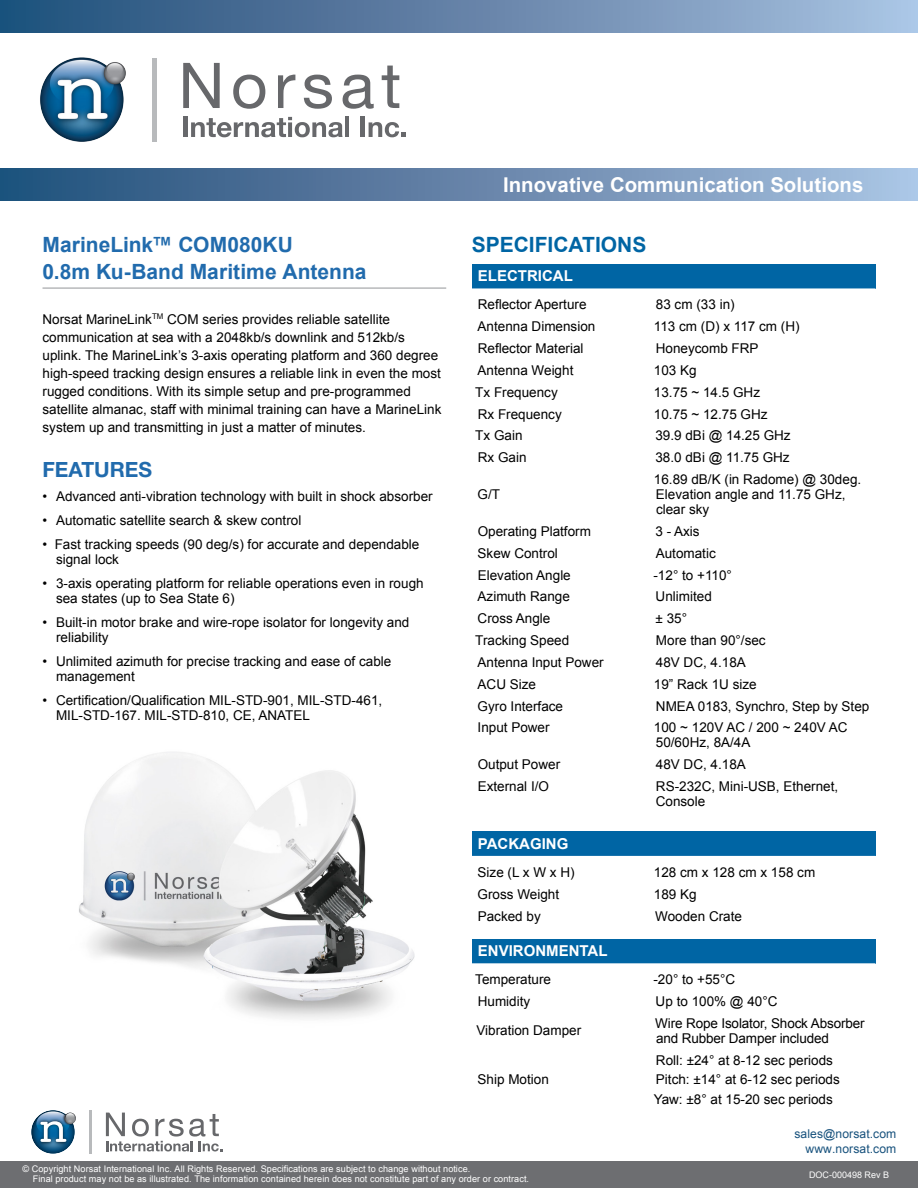
<style>
.page{position:relative;width:918px;height:1188px;background:#fff}
.page>*{position:absolute;margin:0;border:0;box-sizing:border-box;transform-origin:0 0}
.t1{font:700 21px/27px "Arial";color:#216bad}
.t2{font:700 21px "Arial";color:#0065a4}
.t3{font:700 21px "Helvetica Neue LT";color:#216bad}
.t4{font:700 20.4px "Arial";color:#fff}
.t5{font:700 15px "Arial";color:#fff}
.t6{font:13.5px/15px "Arial";color:#000}
.t7{font:12.15px/14.5px "Arial";letter-spacing:.005em;color:#18527d;text-align:right}
.t8{font:9.15px/9.8px "Arial";letter-spacing:.005em;color:#fff}
.t9{font:9px "Arial";color:#fff}
</style>
<div class="page">
<div style="left:0;top:1161px;width:918px;height:27px;background:#6d6e71"></div>
<svg style="left:106px;top:1113px;width:116px;height:38px"></svg>
<hr style="left:89px;top:1110px;width:3px;height:44px;background:#b8babc">
<svg style="left:31px;top:1110px;width:45px;height:44px"></svg>
<div style="left:0;top:0;width:918px;height:32px;background:linear-gradient(to right,#1e4b76,#aac0df)"></div>
<div style="left:0;top:169px;width:918px;height:32px;background:linear-gradient(to right,#204c77,#aac0df)"></div>
<svg style="left:183px;top:63px;width:37px;height:45px"></svg>
<svg style="left:233px;top:75px;width:32px;height:34px"></svg>
<svg style="left:278px;top:75px;width:17px;height:33px"></svg>
<svg style="left:304px;top:75px;width:28px;height:34px"></svg>
<svg style="left:343px;top:75px;width:31px;height:34px"></svg>
<svg style="left:382px;top:66px;width:17px;height:42px"></svg>
<div style="left:183px;top:117px;width:5px;height:20px;background:#67686b"></div>
<svg style="left:191px;top:117px;width:152px;height:20px"></svg>
<hr style="left:345px;top:117px;width:4px;height:20px;background:#67686b">
<hr style="left:361px;top:117px;width:4px;height:20px;background:#67686b">
<svg style="left:369px;top:122px;width:37px;height:15px"></svg>
<div style="left:152px;top:58px;width:5px;height:84px;background:#b8babc"></div>
<img style="left:40px;top:57px;width:86px;height:85px">
<hr style="left:43px;top:288px;width:403px;height:1px;background:#939598">
<img style="left:79px;top:752px;width:336px;height:267px">
<div style="left:472px;top:264px;width:403px;height:24px;background:#0065a4"></div>
<div style="left:472px;top:832px;width:403px;height:24px;background:#0065a4"></div>
<div style="left:472px;top:939px;width:403px;height:24px;background:#0065a4"></div>
<svg style="left:472px;top:963px;width:403px;height:1px"></svg>
<h1 class="t1" style="left:43px;top:231px;width:325px">MarineLink™ COM080KU<br>0.8m Ku-Band Maritime Antenna</h1>
<p class="t6" style="left:43px;top:310px;width:400px;line-height:18px">Norsat MarineLink<sup>TM</sup> COM series provides reliable satellite communication at sea with a 2048kb/s downlink and 512kb/s uplink. The MarineLink’s 3-axis operating platform and 360 degree high-speed tracking design ensures a reliable link in even the most rugged conditions. With its simple setup and pre-programmed satellite almanac, staff with minimal training can have a MarineLink system up and transmitting in just a matter of minutes.</p>
<h1 class="t3" style="left:43px;top:456px;width:111px">FEATURES</h1>
<p class="t6" style="left:43px;top:489px;width:392px">• Advanced anti-vibration technology with built in shock absorber</p>
<p class="t6" style="left:43px;top:513px;width:260px">• Automatic satellite search &amp; skew control</p>
<p class="t6" style="left:56px;top:537px;width:365px;text-indent:-14px">• Fast tracking speeds (90 deg/s) for accurate and dependable signal lock</p>
<p class="t6" style="left:56px;top:576px;width:369px;text-indent:-14px">• 3-axis operating platform for reliable operations even in rough sea states (up to Sea State 6)</p>
<p class="t6" style="left:56px;top:615px;width:355px;text-indent:-14px">• Built-in motor brake and wire-rope isolator for longevity and reliability</p>
<p class="t6" style="left:56px;top:654px;width:337px;text-indent:-14px">• Unlimited azimuth for precise tracking and ease of cable management</p>
<p class="t6" style="left:56px;top:693px;width:328px;text-indent:-14px">• Certification/Qualification MIL-STD-901, MIL-STD-461,<br>MIL-STD-167. MIL-STD-810, CE, ANATEL</p>
<h2 class="t4" style="left:503px;top:171px;width:362px">Innovative Communication Solutions</h2>
<h1 class="t2" style="left:472px;top:231px;width:176px">SPECIFICATIONS</h1>
<p class="t5" style="left:478px;top:266px;width:96px">ELECTRICAL</p>
<p class="t6" style="left:478px;top:297px;width:110px">Reflector Aperture</p>
<p class="t6" style="left:656px;top:297px;width:80px">83 cm (33 in)</p>
<p class="t6" style="left:478px;top:319px;width:119px">Antenna Dimension</p>
<p class="t6" style="left:654px;top:319px;width:147px">113 cm (D) x 117 cm (H)</p>
<p class="t6" style="left:478px;top:341px;width:107px">Reflector Material</p>
<p class="t6" style="left:656px;top:341px;width:104px">Honeycomb FRP</p>
<p class="t6" style="left:478px;top:363px;width:97px">Antenna Weight</p>
<p class="t6" style="left:654px;top:363px;width:44px">103 Kg</p>
<p class="t6" style="left:475px;top:385px;width:84px">Tx Frequency</p>
<p class="t6" style="left:654px;top:385px;width:108px">13.75 ~ 14.5 GHz</p>
<p class="t6" style="left:478px;top:407px;width:86px">Rx Frequency</p>
<p class="t6" style="left:654px;top:407px;width:115px">10.75 ~ 12.75 GHz</p>
<p class="t6" style="left:475px;top:428px;width:49px">Tx Gain</p>
<p class="t6" style="left:655px;top:428px;width:137px">39.9 dBi @ 14.25 GHz</p>
<p class="t6" style="left:478px;top:450px;width:50px">Rx Gain</p>
<p class="t6" style="left:655px;top:450px;width:136px">38.0 dBi @ 11.75 GHz</p>
<p class="t6" style="left:478px;top:487px;width:24px">G/T</p>
<p class="t6" style="left:654px;top:472px;width:209px">16.89 dB/K (in Radome) @ 30deg.<br>Elevation angle and 11.75 GHz, clear sky</p>
<p class="t6" style="left:478px;top:524px;width:115px">Operating Platform</p>
<p class="t6" style="left:655px;top:524px;width:46px">3 - Axis</p>
<p class="t6" style="left:478px;top:546px;width:82px">Skew Control</p>
<p class="t6" style="left:656px;top:546px;width:62px">Automatic</p>
<p class="t6" style="left:478px;top:567px;width:95px">Elevation Angle</p>
<p class="t6" style="left:653px;top:567px;width:80px">-12° to +110°</p>
<p class="t6" style="left:478px;top:589px;width:94px">Azimuth Range</p>
<p class="t6" style="left:656px;top:589px;width:58px">Unlimited</p>
<p class="t6" style="left:478px;top:611px;width:74px">Cross Angle</p>
<p class="t6" style="left:656px;top:611px;width:33px">± 35°</p>
<p class="t6" style="left:475px;top:633px;width:96px">Tracking Speed</p>
<p class="t6" style="left:656px;top:633px;width:111px">More than 90°/sec</p>
<p class="t6" style="left:478px;top:655px;width:128px">Antenna Input Power</p>
<p class="t6" style="left:656px;top:655px;width:92px">48V DC, 4.18A</p>
<p class="t6" style="left:478px;top:677px;width:60px">ACU Size</p>
<p class="t6" style="left:654px;top:677px;width:104px">19” Rack 1U size</p>
<p class="t6" style="left:478px;top:698px;width:87px">Gyro Interface</p>
<p class="t6" style="left:656px;top:698px;width:215px">NMEA 0183, Synchro, Step by Step</p>
<p class="t6" style="left:478px;top:720px;width:74px">Input Power</p>
<p class="t6" style="left:654px;top:720px;width:195px">100 ~ 120V AC / 200 ~ 240V AC<br>50/60Hz, 8A/4A</p>
<p class="t6" style="left:478px;top:757px;width:84px">Output Power</p>
<p class="t6" style="left:656px;top:757px;width:92px">48V DC, 4.18A</p>
<p class="t6" style="left:478px;top:779px;width:73px">External I/O</p>
<p class="t6" style="left:656px;top:779px;width:184px">RS-232C, Mini-USB, Ethernet,<br>Console</p>
<p class="t5" style="left:478px;top:834px;width:92px">PACKAGING</p>
<p class="t6" style="left:478px;top:865px;width:99px">Size (L x W x H)</p>
<p class="t6" style="left:654px;top:865px;width:163px">128 cm x 128 cm x 158 cm</p>
<p class="t6" style="left:478px;top:887px;width:83px">Gross Weight</p>
<p class="t6" style="left:654px;top:887px;width:44px">189 Kg</p>
<p class="t6" style="left:478px;top:908px;width:65px">Packed by</p>
<p class="t6" style="left:655px;top:908px;width:88px">Wooden Crate</p>
<p class="t5" style="left:478px;top:941px;width:131px">ENVIRONMENTAL</p>
<p class="t6" style="left:475px;top:972px;width:77px">Temperature</p>
<p class="t6" style="left:654px;top:972px;width:83px">-20° to +55°C</p>
<p class="t6" style="left:478px;top:994px;width:54px">Humidity</p>
<p class="t6" style="left:656px;top:994px;width:123px">Up to 100% @ 40°C</p>
<p class="t6" style="left:476px;top:1023px;width:106px">Vibration Damper</p>
<p class="t6" style="left:655px;top:1016px;width:211px">Wire Rope Isolator, Shock Absorber and Rubber Damper included</p>
<p class="t6" style="left:478px;top:1072px;width:73px">Ship Motion</p>
<p class="t6" style="left:654px;top:1050px;width:188px;line-height:19.5px">Roll: ±24° at 8-12 sec periods<br>Pitch: ±14° at 6-12 sec periods<br>Yaw: ±8° at 15-20 sec periods</p>
<p class="t8" style="left:33px;top:1164px;width:498px;text-indent:-10px">© Copyright Norsat International Inc. All Rights Reserved. Specifications are subject to change without notice.<br>Final product may not be as illustrated. The information contained herein does not constitute part of any order or contract.</p>
<p class="t7" style="left:794px;top:1127px;width:103px">sales@norsat.com www.norsat.com</p>
<p class="t9" style="left:809px;top:1169px;width:82px">DOC-000498 Rev B</p>
</div>
